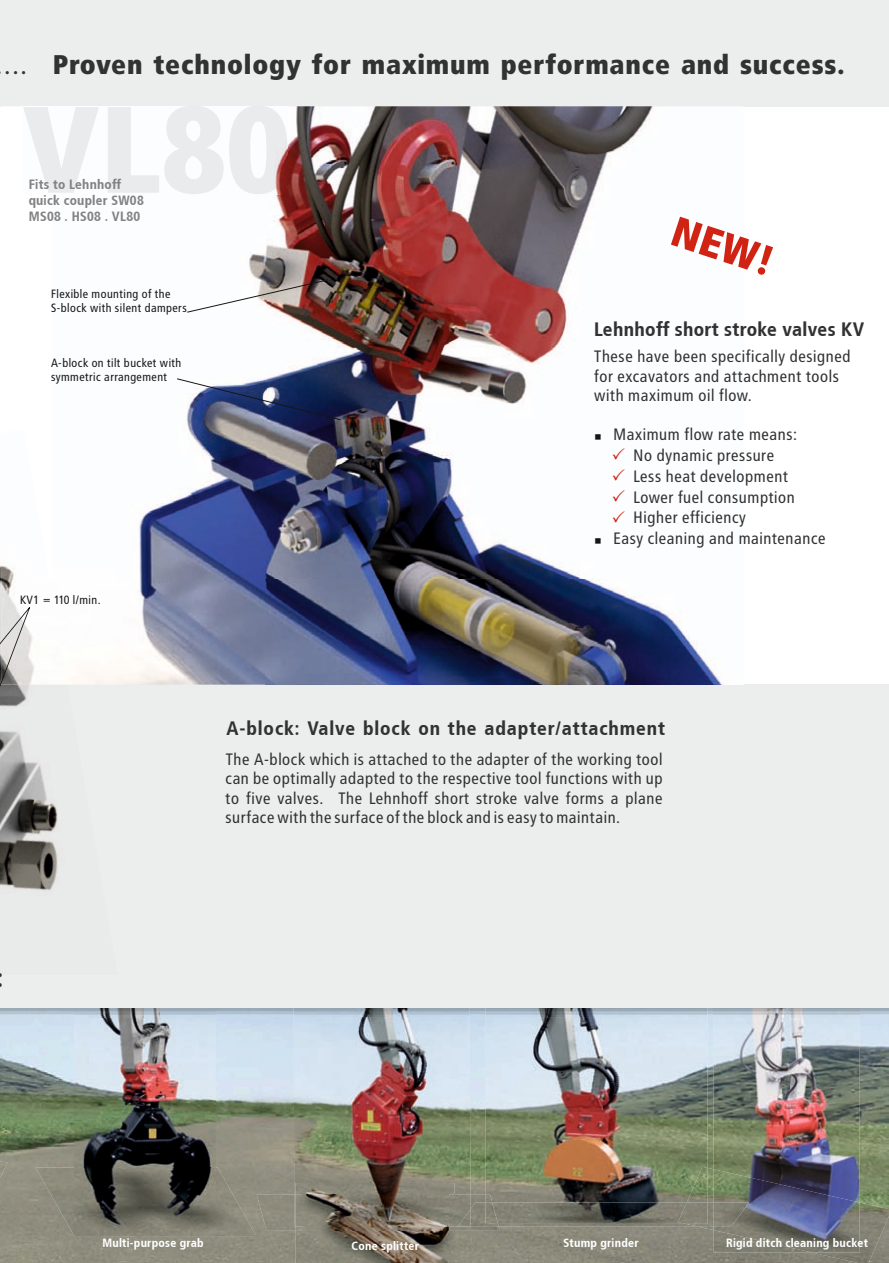
<style>
.page{position:relative;width:889px;height:1263px;background:#fff}
.page>*{position:absolute;margin:0;border:0;box-sizing:border-box;transform-origin:0 0}
.t1{font:900 42px "Transit";color:#d12314}
.t2{font:900 27px "Transit";letter-spacing:.025em;color:#323232}
.t3{font:700 19.5px "Transit";letter-spacing:.025em;color:#323232}
.t4{font:700 19.5px "Transit";color:#323232}
.t5{font:16.5px/19.5px "Transit";color:#323232;text-align:justify}
.t6{font:700 13.5px/16px "Transit";color:#818281}
.t7{font:12px/14.1px "Transit";color:#151616}
.t8{font:700 12px "Transit";color:#fff}
.s1{font-weight:400}
</style>
<div class="page">
<div style="left:0;top:685px;width:889px;height:578px;background:#eceded"></div>
<div style="left:0;top:0;width:889px;height:106px;background:#eceded"></div>
<img style="left:0;top:736px;width:58px;height:155px">
<img style="left:0;top:1017px;width:889px;height:246px">
<img style="left:295px;top:1231px;width:159px;height:32px">
<img style="left:454px;top:1230px;width:1px;height:33px">
<img style="left:303px;top:1231px;width:146px;height:32px">
<img style="left:266px;top:106px;width:456px;height:579px">
<img style="left:67px;top:252px;width:199px;height:433px">
<img style="left:23px;top:106px;width:264px;height:88px">
<img style="left:1px;top:565px;width:66px;height:120px">
<img style="left:500px;top:1224px;width:178px;height:2px">
<img style="left:485px;top:1017px;width:222px;height:185px">
<img style="left:500px;top:1202px;width:178px;height:22px">
<img style="left:0;top:1162px;width:8px;height:16px">
<img style="left:266px;top:1230px;width:234px;height:1px">
<img style="left:257px;top:1194px;width:243px;height:36px">
<img style="left:470px;top:1202px;width:28px;height:24px">
<img style="left:485px;top:1202px;width:7px;height:22px">
<svg style="left:498px;top:1224px;width:2px;height:6px"></svg>
<svg style="left:485px;top:1194px;width:7px;height:8px"></svg>
<img style="left:492px;top:1202px;width:6px;height:22px">
<img style="left:294px;top:1017px;width:176px;height:209px">
<img style="left:454px;top:1194px;width:1px;height:32px">
<img style="left:458px;top:1209px;width:12px;height:17px">
<img style="left:36px;top:1168px;width:182px;height:68px">
<img style="left:218px;top:1167px;width:38px;height:69px">
<img style="left:36px;top:1167px;width:182px;height:1px">
<img style="left:74px;top:1017px;width:141px;height:209px">
<img style="left:74px;top:1167px;width:141px;height:1px">
<svg style="left:0;top:607px;width:30px;height:129px"></svg>
<img style="left:696px;top:1230px;width:116px;height:33px">
<svg style="left:678px;top:1224px;width:8px;height:2px"></svg>
<img style="left:696px;top:1168px;width:17px;height:62px">
<img style="left:686px;top:1202px;width:27px;height:24px">
<img style="left:686px;top:1167px;width:21px;height:35px">
<img style="left:678px;top:1202px;width:29px;height:22px">
<img style="left:812px;top:1202px;width:77px;height:61px">
<img style="left:713px;top:1017px;width:146px;height:152px">
<img style="left:713px;top:1169px;width:146px;height:83px">
<svg style="left:713px;top:1226px;width:18px;height:1px"></svg>
<img style="left:0;top:1008px;width:889px;height:9px">
<img style="left:186px;top:279px;width:143px;height:34px">
<img style="left:176px;top:378px;width:165px;height:43px">
<svg style="left:613px;top:448px;width:12px;height:12px"></svg>
<svg style="left:613px;top:469px;width:12px;height:12px"></svg>
<svg style="left:613px;top:490px;width:12px;height:12px"></svg>
<svg style="left:613px;top:511px;width:12px;height:11px"></svg>
<svg style="left:595px;top:434px;width:6px;height:5px"></svg>
<svg style="left:595px;top:538px;width:6px;height:5px"></svg>
<h2 class="t2" style="left:4px;top:52px;width:842px"><span class="s1">...</span> Proven technology for maximum performance and success.</h2>
<p class="t6" style="left:29px;top:177px;width:117px">Fits to Lehnhoff quick coupler SW08<br>MS08 . HS08 . VL80</p>
<p class="t7" style="left:51px;top:288px;width:138px">Flexible mounting of the<br>S-block with silent dampers</p>
<p class="t7" style="left:51px;top:356px;width:132px">A-block on tilt bucket with symmetric arrangement</p>
<p class="t7" style="left:20px;top:594px;width:83px">KV1 = 110 l/min.</p>
<h1 class="t1" style="left:678px;top:213px;width:107px;rotate:18deg">NEW!</h1>
<p class="t4" style="left:594px;top:320px;width:272px">Lehnhoff short stroke valves KV</p>
<p class="t5" style="left:594px;top:348px;width:258px;text-align:left">These have been specifically designed for excavators and attachment tools with maximum oil flow.</p>
<p class="t5" style="left:613px;top:426px;width:186px">Maximum flow rate means:</p>
<p class="t5" style="left:633px;top:446px;width:143px">No dynamic pressure</p>
<p class="t5" style="left:633px;top:467px;width:157px">Less heat development</p>
<p class="t5" style="left:633px;top:488px;width:163px">Lower fuel consumption</p>
<p class="t5" style="left:633px;top:509px;width:114px">Higher efficiency</p>
<p class="t5" style="left:613px;top:530px;width:214px">Easy cleaning and maintenance</p>
<p class="t3" style="left:226px;top:720px;width:440px">A-block: Valve block on the adapter/attachment</p>
<p class="t5" style="left:225px;top:750px;width:439px">The A-block which is attached to the adapter of the working tool can be optimally adapted to the respective tool functions with up to five valves. The Lehnhoff short stroke valve forms a plane surface with the surface of the block and is easy to maintain.</p>
<p class="t8" style="left:102px;top:1238px;width:103px">Multi-purpose grab</p>
<p class="t8" style="left:351px;top:1240px;width:69px">Cone splitter</p>
<p class="t8" style="left:563px;top:1238px;width:77px">Stump grinder</p>
<p class="t8" style="left:726px;top:1238px;width:144px">Rigid ditch cleaning bucket</p>
</div>
